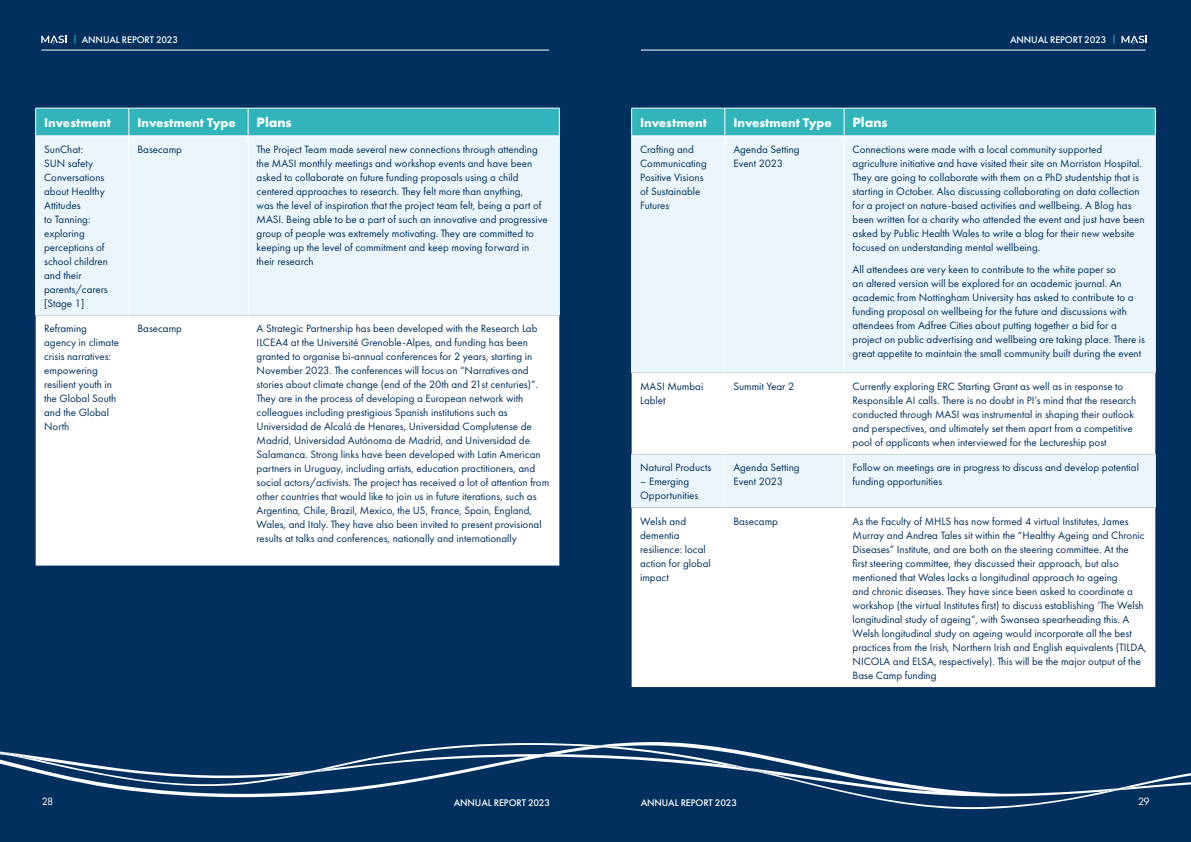
<style>
.page{position:relative;width:1191px;height:842px;background:#fff}
.page>*{position:absolute;margin:0;border:0;box-sizing:border-box;transform-origin:0 0}
.body{font:700 14px "Futura PT";color:#fff}
.body-2{font:700 13px "Futura PT";color:#fff}
.body-3{font:11px/14px "Futura PT";color:#01305e}
.t1{font:11px "Futura PT";color:#fff}
.t2{font:500 10px "Futura PT";letter-spacing:-.01em;color:#fff}
</style>
<div class="page">
<div style="left:596px;top:0;width:595px;height:842px;background:#01305e"></div>
<div style="left:0;top:0;width:596px;height:842px;background:#01305e"></div>
<svg style="left:2px;top:742px;width:1189px;height:67px"></svg>
<hr style="left:641px;top:50px;width:504px;height:1px;background:#fff">
<hr style="left:41px;top:50px;width:508px;height:1px;background:#fff">
<svg style="left:41px;top:36px;width:26px;height:9px"></svg>
<svg style="left:1121px;top:36px;width:26px;height:9px"></svg>
<div style="left:36px;top:137px;width:523px;height:178px;background:#ebf6fc"></div>
<div style="left:36px;top:315px;width:523px;height:251px;background:#fff"></div>
<hr style="left:128px;top:136px;width:1px;height:179px;background:#fff">
<hr style="left:248px;top:136px;width:1px;height:179px;background:#fff">
<svg style="left:35px;top:108px;width:525px;height:28px;background:#3db8bd"></svg>
<hr style="left:36px;top:136px;width:93px;height:1px;background:#fff">
<hr style="left:35px;top:136px;width:1px;height:179px;background:#fff">
<hr style="left:129px;top:136px;width:119px;height:1px;background:#fff">
<hr style="left:248px;top:136px;width:311px;height:1px;background:#fff">
<hr style="left:559px;top:136px;width:1px;height:179px;background:#fff">
<div style="left:632px;top:137px;width:523px;height:236px;background:#ebf6fc"></div>
<svg style="left:631px;top:373px;width:524px;height:314px;background:#fbfcfe"></svg>
<hr style="left:724px;top:136px;width:1px;height:237px;background:#fff">
<hr style="left:843px;top:136px;width:1px;height:237px;background:#fff">
<hr style="left:724px;top:454px;width:1px;height:54px;background:#fff">
<hr style="left:843px;top:454px;width:1px;height:54px;background:#fff">
<svg style="left:631px;top:108px;width:525px;height:28px;background:#3db8bd"></svg>
<hr style="left:631px;top:136px;width:94px;height:1px;background:#fff">
<hr style="left:631px;top:136px;width:1px;height:237px;background:#fff">
<hr style="left:725px;top:136px;width:119px;height:1px;background:#fff">
<hr style="left:844px;top:136px;width:311px;height:1px;background:#fff">
<hr style="left:1155px;top:136px;width:1px;height:237px;background:#fff">
<hr style="left:631px;top:454px;width:1px;height:54px;background:#fff">
<hr style="left:1155px;top:454px;width:1px;height:54px;background:#fff">
<p class="t2" style="left:82px;top:33px;width:98px">ANNUAL REPORT 2023</p>
<p class="t2" style="left:1010px;top:33px;width:98px">ANNUAL REPORT 2023</p>
<p class="body-2" style="left:44px;top:114px;width:68px">Investment</p>
<p class="body-2" style="left:137px;top:114px;width:100px">Investment Type</p>
<p class="body" style="left:257px;top:114px;width:37px">Plans</p>
<p class="body-3" style="left:44px;top:142px;width:65px">SunChat:<br>SUN safety<br>Conversations about Healthy<br>Attitudes<br>to Tanning: exploring perceptions of school children and their parents/carers [Stage 1]</p>
<p class="body-3" style="left:137px;top:142px;width:46px">Basecamp</p>
<p class="body-3" style="left:257px;top:142px;width:292px">The Project Team made several new connections through attending the MASI monthly meetings and workshop events and have been asked to collaborate on future funding proposals using a child centered approaches to research. They felt more than anything,<br>was the level of inspiration that the project team felt, being a part of MASI. Being able to be a part of such an innovative and progressive group of people was extremely motivating. They are committed to keeping up the level of commitment and keep moving forward in their research</p>
<p class="body-3" style="left:44px;top:321px;width:76px">Reframing agency in climate crisis narratives: empowering resilient youth in the Global South and the Global<br>North</p>
<p class="body-3" style="left:137px;top:321px;width:46px">Basecamp</p>
<p class="body-3" style="left:257px;top:321px;width:294px">A Strategic Partnership has been developed with the Research Lab ILCEA4 at the Université Grenoble-Alpes, and funding has been granted to organise bi-annual conferences for 2 years, starting in November 2023. The conferences will focus on “Narratives and stories about climate change (end of the 20th and 21st centuries)”.<br>They are in the process of developing a European network with colleagues including prestigious Spanish institutions such as Universidad de Alcalá de Henares, Universidad Complutense de Madrid, Universidad Autónoma de Madrid, and Universidad de Salamanca. Strong links have been developed with Latin American partners in Uruguay, including artists, education practitioners, and social actors/activists. The project has received a lot of attention from other countries that would like to join us in future iterations, such as Argentina, Chile, Brazil, Mexico, the US, France, Spain, England, Wales, and Italy. They have also been invited to present provisional results at talks and conferences, nationally and internationally</p>
<p class="body-2" style="left:640px;top:114px;width:68px">Investment</p>
<p class="body-2" style="left:733px;top:114px;width:100px">Investment Type</p>
<p class="body" style="left:852px;top:114px;width:37px">Plans</p>
<p class="body-3" style="left:640px;top:142px;width:68px">Crafting and<br>Communicating<br>Positive Visions of Sustainable<br>Futures</p>
<p class="body-3" style="left:733px;top:142px;width:68px">Agenda Setting<br>Event 2023</p>
<p class="body-3" style="left:852px;top:142px;width:293px">Connections were made with a local community supported agriculture initiative and have visited their site on Morriston Hospital.<br>They are going to collaborate with them on a PhD studentship that is starting in October. Also discussing collaborating on data collection for a project on nature-based activities and wellbeing. A Blog has been written for a charity who attended the event and just have been asked by Public Health Wales to write a blog for their new website focused on understanding mental wellbeing.</p>
<p class="body-3" style="left:852px;top:262px;width:294px">All attendees are very keen to contribute to the white paper so<br>an altered version will be explored for an academic journal. An academic from Nottingham University has asked to contribute to a funding proposal on wellbeing for the future and discussions with attendees from Adfree Cities about putting together a bid for a project on public advertising and wellbeing are taking place. There is great appetite to maintain the small community built during the event</p>
<p class="body-3" style="left:640px;top:379px;width:65px">MASI Mumbai<br>Lablet</p>
<p class="body-3" style="left:733px;top:379px;width:62px">Summit Year 2</p>
<p class="body-3" style="left:852px;top:379px;width:285px">Currently exploring ERC Starting Grant as well as in response to Responsible AI calls. There is no doubt in PI’s mind that the research conducted through MASI was instrumental in shaping their outlook and perspectives, and ultimately set them apart from a competitive pool of applicants when interviewed for the Lectureship post</p>
<p class="body-3" style="left:640px;top:460px;width:73px">Natural Products</p>
<p class="body-3" style="left:640px;top:474px;width:60px">– Emerging<br>Opportunities</p>
<p class="body-3" style="left:733px;top:460px;width:68px">Agenda Setting<br>Event 2023</p>
<p class="body-3" style="left:852px;top:460px;width:288px">Follow on meetings are in progress to discuss and develop potential funding opportunities</p>
<p class="body-3" style="left:640px;top:514px;width:72px">Welsh and dementia resilience: local action for global impact</p>
<p class="body-3" style="left:733px;top:514px;width:46px">Basecamp</p>
<p class="body-3" style="left:852px;top:514px;width:296px">As the Faculty of MHLS has now formed 4 virtual Institutes, James Murray and Andrea Tales sit within the “Healthy Ageing and Chronic Diseases” Institute, and are both on the steering committee. At the<br>first steering committee, they discussed their approach, but also mentioned that Wales lacks a longitudinal approach to ageing<br>and chronic diseases. They have since been asked to coordinate a workshop (the virtual Institutes first) to discuss establishing ‘The Welsh longitudinal study of ageing”, with Swansea spearheading this. A Welsh longitudinal study on ageing would incorporate all the best practices from the Irish, Northern Irish and English equivalents (TILDA, NICOLA and ELSA, respectively). This will be the major output of the Base Camp funding</p>
<p class="t1" style="left:42px;top:795px;width:13px">28</p>
<p class="t2" style="left:454px;top:797px;width:98px">ANNUAL REPORT 2023</p>
<p class="t2" style="left:640px;top:797px;width:98px">ANNUAL REPORT 2023</p>
<p class="t1" style="left:1138px;top:795px;width:13px">29</p>
</div>
